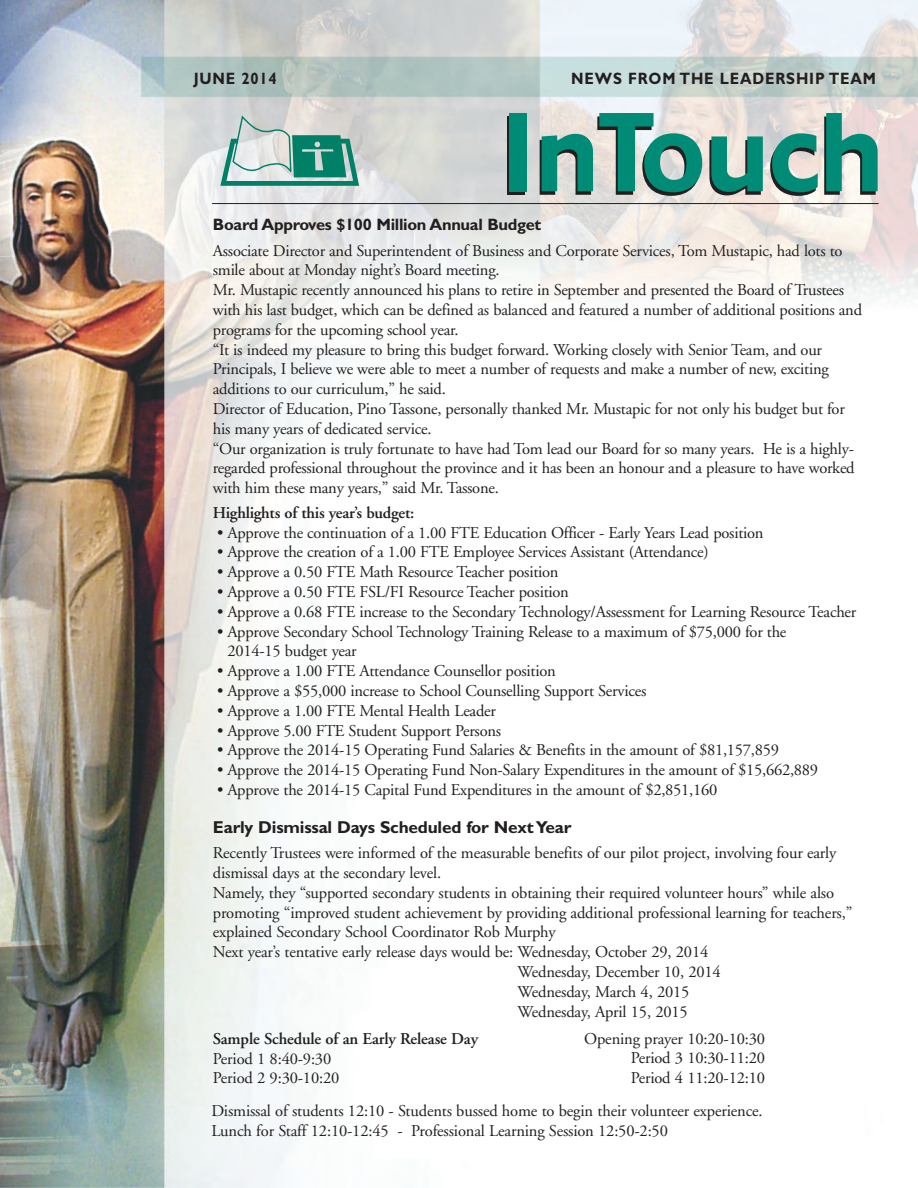
<style>
.page{position:relative;width:918px;height:1188px;background:#fff}
.page>*{position:absolute;margin:0;border:0;box-sizing:border-box;transform-origin:0 0}
.t1{font:104.25px "Gadget";color:#008b77}
.t2{font:700 17.25px "Gill Sans";letter-spacing:-.01em;color:#231f20}
.t3{font:16.5px/19.8px "Adobe Garamond";letter-spacing:-.015em;color:#231f20}
.t4{font:600 16.5px "Adobe Garamond";letter-spacing:-.015em;color:#231f20}
.t5{font:700 16.5px "Gill Sans";letter-spacing:-.015em;color:#231f20}
.t6{font:700 16.5px "Gill Sans";letter-spacing:.055em;color:#231f20;scale:.9 1}
</style>
<div class="page">
<img style="left:0;top:0;width:918px;height:1188px">
<div style="left:374px;top:1107px;width:489px;height:50px;background:#fff"></div>
<hr style="left:212px;top:203px;width:667px;height:1px;background:#231f20">
<svg style="left:220px;top:117px;width:139px;height:69px"></svg>
<p class="t6" style="left:194px;top:73px;width:94px">JUNE 2014</p>
<p class="t6" style="left:571px;top:73px;width:340px">NEWS FROM THE LEADERSHIP TEAM</p>
<h1 class="t1" style="left:501px;top:94px;width:384px">InTouch</h1>
<p class="t5" style="left:213px;top:219px;width:330px">Board Approves $100 Million Annual Budget</p>
<p class="t3" style="left:213px;top:242px;width:651px">Associate Director and Superintendent of Business and Corporate Services, Tom Mustapic, had lots to smile about at Monday night’s Board meeting.<br>Mr. Mustapic recently announced his plans to retire in September and presented the Board of Trustees with his last budget, which can be defined as balanced and featured a number of additional positions and programs for the upcoming school year.<br>“It is indeed my pleasure to bring this budget forward. Working closely with Senior Team, and our Principals, I believe we were able to meet a number of requests and make a number of new, exciting additions to our curriculum,” he said.<br>Director of Education, Pino Tassone, personally thanked Mr. Mustapic for not only his budget but for his many years of dedicated service.<br>“Our organization is truly fortunate to have had Tom lead our Board for so many years. He is a highly&shy;regarded professional throughout the province and it has been an honour and a pleasure to have worked with him these many years,” said Mr. Tassone.</p>
<p class="t4" style="left:213px;top:506px;width:203px">Highlights of this year’s budget:</p>
<p class="t3" style="left:217px;top:524px;width:548px">• Approve the continuation of a 1.00 FTE Education Officer - Early Years Lead position</p>
<p class="t3" style="left:217px;top:544px;width:493px">• Approve the creation of a 1.00 FTE Employee Services Assistant (Attendance)</p>
<p class="t3" style="left:217px;top:563px;width:343px">• Approve a 0.50 FTE Math Resource Teacher position</p>
<p class="t3" style="left:217px;top:583px;width:353px">• Approve a 0.50 FTE FSL/FI Resource Teacher position</p>
<p class="t3" style="left:217px;top:603px;width:641px">• Approve a 0.68 FTE increase to the Secondary Technology/Assessment for Learning Resource Teacher</p>
<p class="t3" style="left:227px;top:623px;width:561px;text-indent:-10px">• Approve Secondary School Technology Training Release to a maximum of $75,000 for the<br>2014-15 budget year</p>
<p class="t3" style="left:217px;top:662px;width:340px">• Approve a 1.00 FTE Attendance Counsellor position</p>
<p class="t3" style="left:217px;top:682px;width:431px">• Approve a $55,000 increase to School Counselling Support Services</p>
<p class="t3" style="left:217px;top:702px;width:280px">• Approve a 1.00 FTE Mental Health Leader</p>
<p class="t3" style="left:217px;top:722px;width:286px">• Approve 5.00 FTE Student Support Persons</p>
<p class="t3" style="left:217px;top:742px;width:563px">• Approve the 2014-15 Operating Fund Salaries &amp; Benefits in the amount of $81,157,859</p>
<p class="t3" style="left:217px;top:761px;width:603px">• Approve the 2014-15 Operating Fund Non-Salary Expenditures in the amount of $15,662,889</p>
<p class="t3" style="left:217px;top:781px;width:502px">• Approve the 2014-15 Capital Fund Expenditures in the amount of $2,851,160</p>
<p class="t2" style="left:213px;top:821px;width:360px">Early Dismissal Days Scheduled for Next Year</p>
<p class="t3" style="left:213px;top:844px;width:625px">Recently Trustees were informed of the measurable benefits of our pilot project, involving four early</p>
<p class="t3" style="left:213px;top:864px;width:230px">dismissal days at the secondary level.</p>
<p class="t3" style="left:213px;top:884px;width:623px">Namely, they “supported secondary students in obtaining their required volunteer hours” while also</p>
<p class="t3" style="left:213px;top:904px;width:641px">promoting “improved student achievement by providing additional professional learning for teachers,”</p>
<p class="t3" style="left:213px;top:924px;width:344px">explained Secondary School Coordinator Rob Murphy</p>
<p class="t3" style="left:213px;top:943px;width:497px">Next year’s tentative early release days would be: Wednesday, October 29, 2014</p>
<p class="t3" style="left:517px;top:963px;width:205px">Wednesday, December 10, 2014</p>
<p class="t3" style="left:517px;top:983px;width:174px">Wednesday, March 4, 2015</p>
<p class="t3" style="left:517px;top:1003px;width:172px">Wednesday, April 15, 2015</p>
<p class="t4" style="left:213px;top:1032px;width:267px">Sample Schedule of an Early Release Day</p>
<p class="t3" style="left:213px;top:1050px;width:128px">Period 1 8:40-9:30<br>Period 2 9:30-10:20</p>
<p class="t3" style="left:631px;top:1030px;width:136px;text-align:justify;text-indent:-46px">Opening prayer 10:20-10:30<br>Period 3 10:30-11:20<br>Period 4 11:20-12:10</p>
<p class="t3" style="left:211px;top:1102px;width:553px">Dismissal of students 12:10 - Students bussed home to begin their volunteer experience.<br>Lunch for Staff 12:10-12:45 - Professional Learning Session 12:50-2:50</p>
</div>
